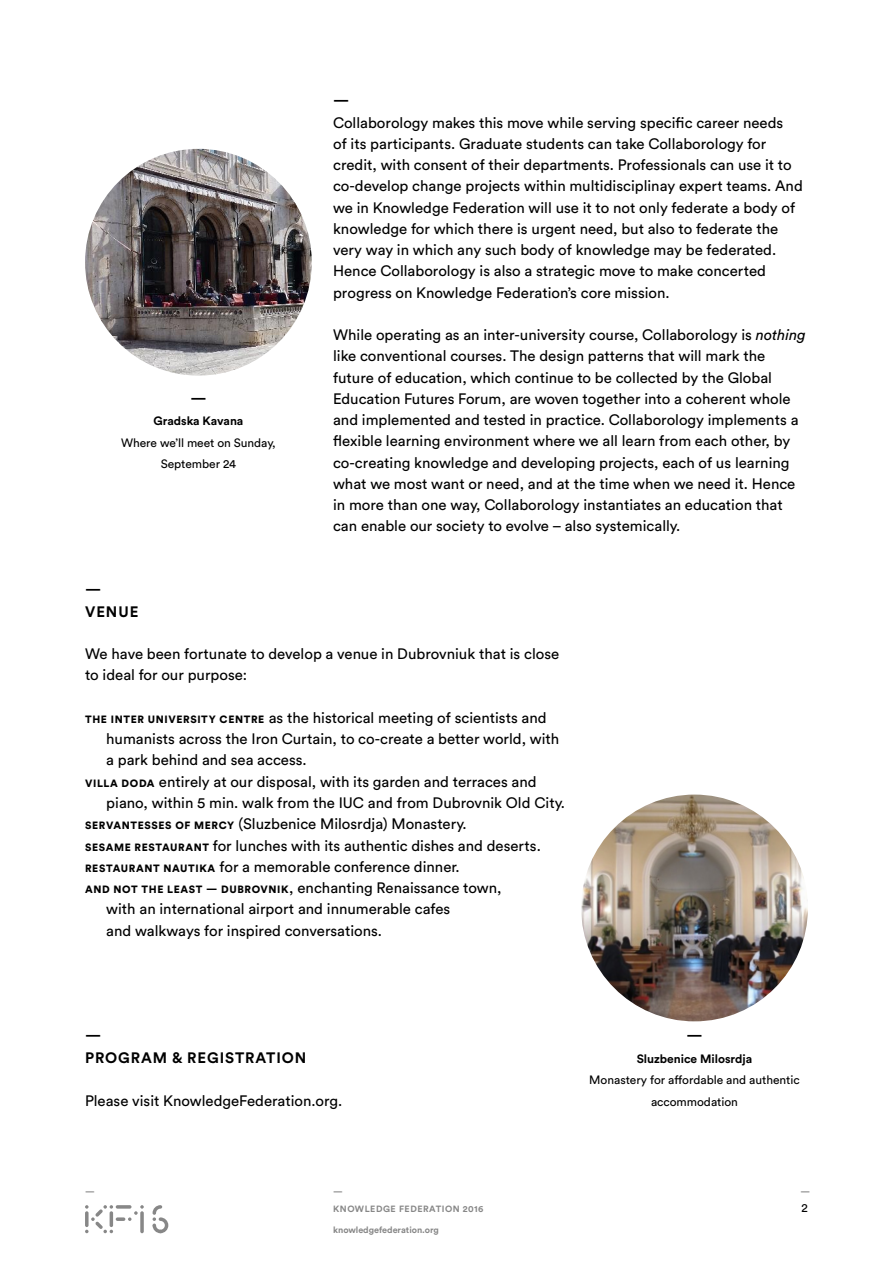
<style>
.page{position:relative;width:893px;height:1263px;background:#fff}
.page>*{position:absolute;margin:0;border:0;box-sizing:border-box;transform-origin:0 0}
.t1{font:15px/21.3px "Circular Std";color:#000}
.t2{font:700 15px/21.8px "Circular Std";letter-spacing:.06em;color:#000}
.t3{font:12px/21.3px "Circular Std";letter-spacing:-.005em;color:#000;text-align:center}
.t4{font:700 12px "Circular Std";letter-spacing:-.005em;color:#000}
.t5{font:700 9px "Circular Std";color:#878787}
.t6{font:700 9px/16.8px "Circular Std";letter-spacing:.06em;color:#878787}
.s1{font-style:italic}
.s2{font-weight:900;font-size:10.5px}
</style>
<div class="page">
<svg style="left:85px;top:1205px;width:59px;height:28px"></svg>
<svg style="left:153px;top:1205px;width:15px;height:28px"></svg>
<img style="left:85px;top:149px;width:227px;height:227px;border-radius:113px">
<img style="left:581px;top:794px;width:227px;height:227px;border-radius:113px">
<p class="t2" style="left:190px;top:387px;width:18px">—</p>
<p class="t4" style="left:153px;top:413px;width:92px">Gradska Kavana</p>
<p class="t3" style="left:121px;top:431px;width:156px">Where we’ll meet on Sunday,<br>September 24</p>
<p class="t2" style="left:333px;top:89px;width:18px">—</p>
<p class="t1" style="left:333px;top:111px;width:471px">Collaborology makes this move while serving specific career needs<br>of its participants. Graduate students can take Collaborology for credit, with consent of their departments. Professionals can use it to co-develop change projects within multidisciplinay expert teams. And we in Knowledge Federation will use it to not only federate a body of knowledge for which there is urgent need, but also to federate the very way in which any such body of knowledge may be federated.<br>Hence Collaborology is also a strategic move to make concerted progress on Knowledge Federation’s core mission.</p>
<p class="t1" style="left:333px;top:324px;width:474px">While operating as an inter-university course, Collaborology is <span class="s1">nothing </span>like conventional courses. The design patterns that will mark the future of education, which continue to be collected by the Global Education Futures Forum, are woven together into a coherent whole and implemented and tested in practice. Collaborology implements a flexible learning environment where we all learn from each other, by co-creating knowledge and developing projects, each of us learning what we most want or need, and at the time when we need it. Hence in more than one way, Collaborology instantiates an education that can enable our society to evolve – also systemically.</p>
<p class="t2" style="left:85px;top:578px;width:55px">—<br>VENUE</p>
<p class="t1" style="left:85px;top:643px;width:476px">We have been fortunate to develop a venue in Dubrovniuk that is close to ideal for our purpose:</p>
<p class="t1" style="left:85px;top:707px;width:463px"><span class="s2">THE INTER UNIVERSITY CENTRE</span> as the historical meeting of scientists and</p>
<p class="t1" style="left:106px;top:728px;width:454px">humanists across the Iron Curtain, to co-create a better world, with</p>
<p class="t1" style="left:106px;top:749px;width:202px">a park behind and sea access.</p>
<p class="t1" style="left:85px;top:771px;width:453px"><span class="s2">VILLA DODA</span> entirely at our disposal, with its garden and terraces and</p>
<p class="t1" style="left:106px;top:792px;width:460px">piano, within 5 min. walk from the IUC and from Dubrovnik Old City.</p>
<p class="t1" style="left:85px;top:813px;width:383px"><span class="s2">SERVANTESSES OF MERCY</span> (Sluzbenice Milosrdja) Monastery.</p>
<p class="t1" style="left:85px;top:834px;width:457px"><span class="s2">SESAME RESTAURANT</span> for lunches with its authentic dishes and deserts.</p>
<p class="t1" style="left:85px;top:856px;width:376px"><span class="s2">RESTAURANT NAUTIKA</span> for a memorable conference dinner.</p>
<p class="t1" style="left:85px;top:877px;width:418px"><span class="s2">AND NOT THE LEAST — DUBROVNIK</span>, enchanting Renaissance town,</p>
<p class="t1" style="left:106px;top:898px;width:345px">with an international airport and innumerable cafes</p>
<p class="t1" style="left:106px;top:919px;width:277px">and walkways for inspired conversations.</p>
<p class="t2" style="left:85px;top:1025px;width:223px">—<br>PROGRAM &amp; REGISTRATION</p>
<p class="t1" style="left:85px;top:1089px;width:259px">Please visit KnowledgeFederation.org.</p>
<p class="t5" style="left:85px;top:1186px;width:11px">—</p>
<p class="t6" style="left:333px;top:1183px;width:152px">—<br>KNOWLEDGE FEDERATION 2016</p>
<p class="t5" style="left:333px;top:1224px;width:107px">knowledgefederation.org</p>
<p class="t2" style="left:686px;top:1025px;width:18px">—</p>
<p class="t4" style="left:637px;top:1051px;width:117px">Sluzbenice Milosrdja</p>
<p class="t3" style="left:589px;top:1069px;width:212px">Monastery for affordable and authentic accommodation</p>
<p class="t5" style="left:800px;top:1186px;width:11px">—</p>
<p class="t3" style="left:801px;top:1197px;width:8px">2</p>
</div>
